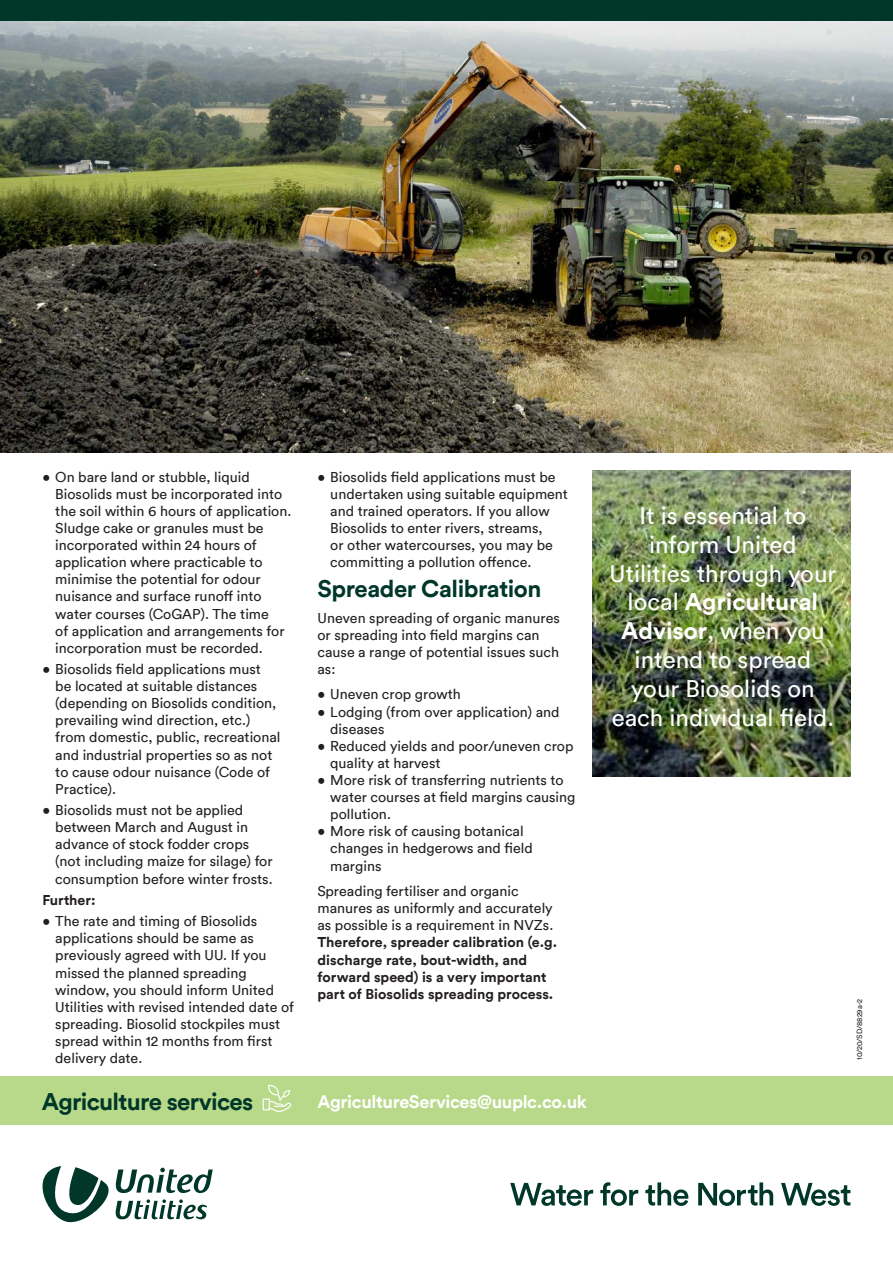
<style>
.page{position:relative;width:893px;height:1263px;background:#fff}
.page>*{position:absolute;margin:0;border:0;box-sizing:border-box;transform-origin:0 0}
.t1{font:700 24.15px "Circular TT";letter-spacing:-.03em;color:#003729}
.t2{font:24px/28.8px "Circular TT";color:#fff;text-align:center}
.t3{font:700 24px "Circular TT";letter-spacing:-.02em;color:#003729}
.t4{font:700 18px "Circular TT";letter-spacing:-.02em;color:#fff}
.t5{font:14.25px/17.1px "Circular TT";color:#231f20}
.t6{font:700 14.25px/17.1px "Circular TT";color:#231f20}
.t7{font:7.5px "Circular TT";color:#231f20}
.s1{font-weight:400}
.s2{font-weight:700}
</style>
<div class="page">
<div style="left:0;top:0;width:893px;height:21px;background:#003729"></div>
<div style="left:0;top:1076px;width:893px;height:49px;background:#b8d989"></div>
<svg style="left:263px;top:1085px;width:28px;height:27px"></svg>
<svg style="left:510px;top:1182px;width:340px;height:24px"></svg>
<svg style="left:43px;top:1166px;width:170px;height:56px"></svg>
<img style="left:0;top:21px;width:893px;height:431px">
<img style="left:592px;top:470px;width:259px;height:306px">
<p class="t5" style="left:55px;top:468px;width:238px;text-indent:-13px">• On bare land or stubble, liquid Biosolids must be incorporated into the soil within 6 hours of application.<br>Sludge cake or granules must be incorporated within 24 hours of application where practicable to minimise the potential for odour nuisance and surface runoff into water courses (CoGAP). The time<br>of application and arrangements for incorporation must be recorded.</p>
<p class="t5" style="left:55px;top:660px;width:227px;text-indent:-13px">• Biosolids field applications must be located at suitable distances (depending on Biosolids condition, prevailing wind direction, etc.) from domestic, public, recreational and industrial properties so as not to cause odour nuisance (Code of<br>Practice).</p>
<p class="t5" style="left:55px;top:801px;width:219px;text-indent:-13px">• Biosolids must not be applied between March and August in advance of stock fodder crops (not including maize for silage) for consumption before winter frosts.</p>
<p class="t6" style="left:43px;top:891px;width:55px">Further:</p>
<p class="t5" style="left:55px;top:912px;width:240px;text-indent:-13px">• The rate and timing of Biosolids applications should be same as previously agreed with UU. If you missed the planned spreading window, you should inform United<br>Utilities with revised intended date of spreading. Biosolid stockpiles must spread within 12 months from first delivery date.</p>
<p class="t5" style="left:330px;top:468px;width:239px;text-indent:-13px">• Biosolids field applications must be undertaken using suitable equipment and trained operators. If you allow Biosolids to enter rivers, streams,<br>or other watercourses, you may be committing a pollution offence.</p>
<p class="t3" style="left:317px;top:573px;width:226px">Spreader Calibration</p>
<p class="t5" style="left:317px;top:609px;width:244px">Uneven spreading of organic manures or spreading into field margins can cause a range of potential issues such as:</p>
<p class="t5" style="left:317px;top:686px;width:145px">• Uneven crop growth</p>
<p class="t5" style="left:330px;top:703px;width:231px;text-indent:-13px">• Lodging (from over application) and diseases</p>
<p class="t5" style="left:330px;top:737px;width:245px;text-indent:-13px">• Reduced yields and poor/uneven crop quality at harvest</p>
<p class="t5" style="left:330px;top:771px;width:247px;text-indent:-13px">• More risk of transferring nutrients to water courses at field margins causing pollution.</p>
<p class="t5" style="left:330px;top:822px;width:204px;text-indent:-13px">• More risk of causing botanical changes in hedgerows and field margins</p>
<p class="t6" style="left:317px;top:882px;width:241px"><span class="s1">Spreading fertiliser and organic manures as uniformly and accurately as possible is a requirement in NVZs.<br></span>Therefore, spreader calibration (e.g. discharge rate, bout-width, and forward speed) is a very important part of Biosolids spreading process.</p>
<h1 class="t1" style="left:42px;top:1086px;width:213px">Agriculture services</h1>
<p class="t4" style="left:317px;top:1090px;width:271px">AgricultureServices@uuplc.co.uk</p>
<p class="t2" style="left:609px;top:501px;width:228px">It is essential to inform United<br>Utilities through your local <span class="s2">Agricultural<br>Advisor</span>, when you intend to spread your Biosolids on each individual field.</p>
<p class="t7" style="left:855px;top:1060px;width:63px;rotate:-90deg">10/20/SD/8829a-2</p>
</div>
